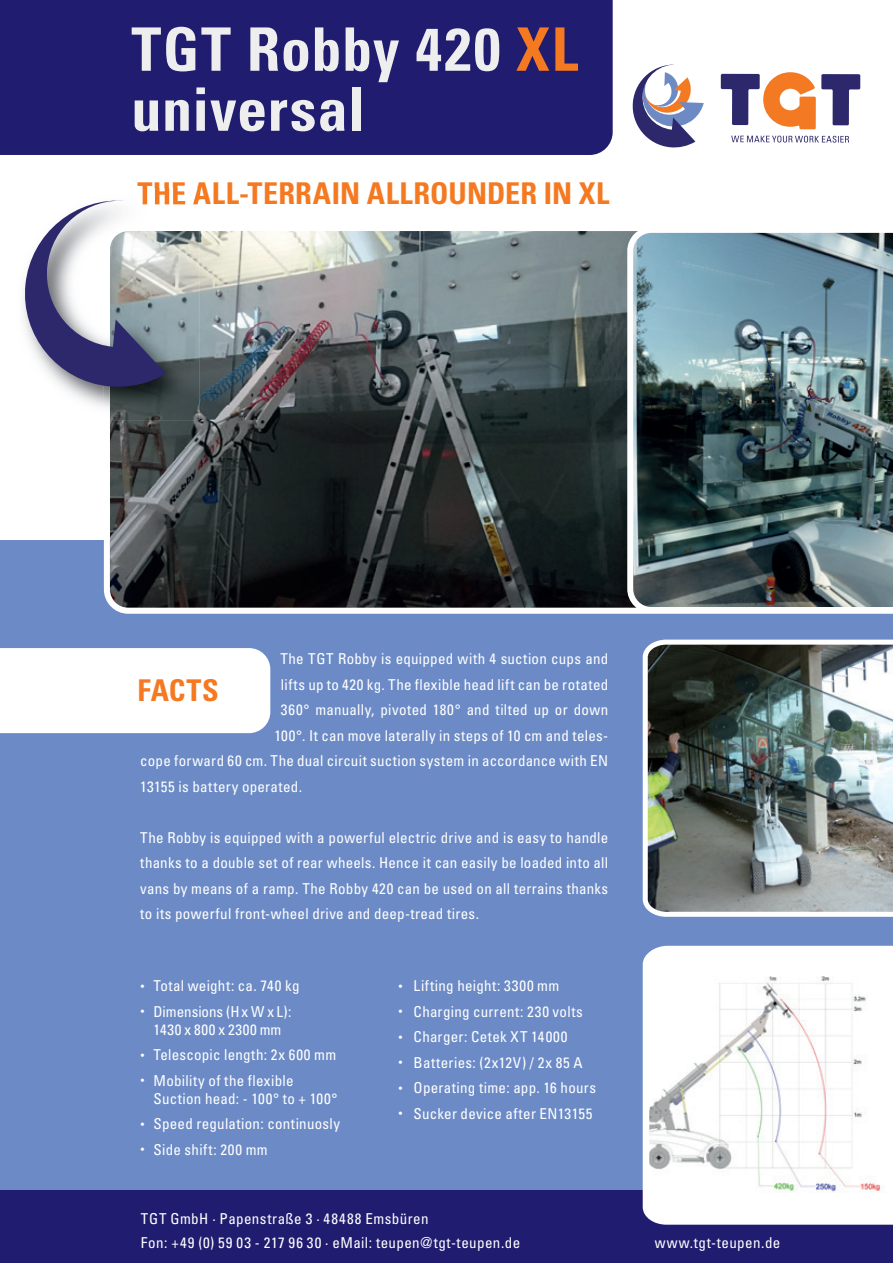
<style>
.page{position:relative;width:893px;height:1263px;background:#fff}
.page>*{position:absolute;margin:0;border:0;box-sizing:border-box;transform-origin:0 0}
.t1{font:700 condensed 60px/60px "Univers";letter-spacing:.015em;color:#eeeeef}
.t2{font:700 condensed 30px "Univers";letter-spacing:.005em;color:#f47921}
.t3{font:condensed 15px/25.5px "Univers";letter-spacing:.02em;color:#fff}
.t4{font:condensed 15px/18px "Univers";color:#fff;text-align:center}
.s1{color:#f47921}
.s2{font-size:10.5px}
</style>
<div class="page">
<div style="left:0;top:540px;width:893px;height:686px;background:#6c8bc6"></div>
<div style="left:0;top:1190px;width:893px;height:73px;background:#201c70"></div>
<svg style="left:632px;top:64px;width:72px;height:84px"></svg>
<svg style="left:721px;top:72px;width:139px;height:57px"></svg>
<svg style="left:731px;top:136px;width:118px;height:7px"></svg>
<div style="left:0;top:0;width:613px;height:155px;background:#201c70"></div>
<svg style="left:104px;top:231px;width:789px;height:383px"></svg>
<img style="left:142px;top:189px;width:6px;height:7px">
<img style="left:155px;top:189px;width:44px;height:16px">
<img style="left:104px;top:231px;width:95px;height:189px">
<svg style="left:20px;top:196px;width:146px;height:192px"></svg>
<div style="left:0;top:648px;width:270px;height:85px;background:#fff"></div>
<img style="left:627px;top:231px;width:266px;height:382px">
<img style="left:642px;top:639px;width:251px;height:278px">
<svg style="left:642px;top:945px;width:251px;height:280px"></svg>
<h1 class="t1" style="left:131px;top:18px;width:448px">TGT Robby 420 <span class="s1">XL </span>universal</h1>
<h2 class="t2" style="left:137px;top:175px;width:473px">THE ALL-TERRAIN ALLROUNDER IN XL</h2>
<p class="t3" style="left:280px;top:646px;width:329px">The TGT Robby is equipped with 4 suction cups and</p>
<p class="t3" style="left:281px;top:671px;width:329px">lifts up to 420 kg. The flexible head lift can be rotated</p>
<p class="t3" style="left:281px;top:697px;width:329px">360° manually, pivoted 180° and tilted up or down</p>
<p class="t3" style="left:274px;top:722px;width:335px">100°. It can move laterally in steps of 10 cm and teles-</p>
<p class="t3" style="left:140px;top:748px;width:470px">cope forward 60 cm. The dual circuit suction system in accordance with EN</p>
<p class="t3" style="left:140px;top:773px;width:163px">13155 is battery operated.</p>
<p class="t3" style="left:140px;top:824px;width:470px;text-align:justify">The Robby is equipped with a powerful electric drive and is easy to handle thanks to a double set of rear wheels. Hence it can easily be loaded into all vans by means of a ramp. The Robby 420 can be used on all terrains thanks to its powerful front-wheel drive and deep-tread tires.</p>
<h2 class="t2" style="left:137px;top:672px;width:83px">FACTS</h2>
<p class="t3" style="left:141px;top:973px;width:160px"><span class="s2">•</span> Total weight: ca. 740 kg</p>
<p class="t4" style="left:141px;top:1002px;width:152px"><span class="s2">•</span> Dimensions (Hx W x L):<br>1430 x 800 x 2300 mm</p>
<p class="t3" style="left:141px;top:1042px;width:197px"><span class="s2">•</span> Telescopic length: 2x 600 mm</p>
<p class="t3" style="left:153px;top:1071px;width:186px;line-height:18px;text-indent:-13px"><span class="s2">•</span> Mobility of the flexible<br>Suction head: - 100° to + 100°</p>
<p class="t3" style="left:141px;top:1111px;width:201px"><span class="s2">•</span> Speed regulation: continuosly</p>
<p class="t3" style="left:141px;top:1136px;width:129px"><span class="s2">•</span> Side shift: 200 mm</p>
<p class="t3" style="left:399px;top:973px;width:162px"><span class="s2">•</span> Lifting height: 3300 mm</p>
<p class="t3" style="left:399px;top:998px;width:186px"><span class="s2">•</span> Charging current: 230 volts</p>
<p class="t3" style="left:399px;top:1024px;width:170px"><span class="s2">•</span> Charger: Cetek XT 14000</p>
<p class="t3" style="left:399px;top:1049px;width:185px"><span class="s2">•</span> Batteries: (2x12V) / 2x 85 A</p>
<p class="t3" style="left:399px;top:1075px;width:199px"><span class="s2">•</span> Operating time: app. 16 hours</p>
<p class="t3" style="left:399px;top:1100px;width:195px"><span class="s2">•</span> Sucker device after EN13155</p>
<p class="t3" style="left:141px;top:1207px;width:381px;line-height:24px">TGT GmbH · Papenstraße 3 · 48488 Emsbüren<br>Fon: +49 (0) 59 03 - 217 96 30 · eMail: teupen@tgt-teupen.de</p>
<p class="t3" style="left:655px;top:1230px;width:127px">www.tgt-teupen.de</p>
</div>
